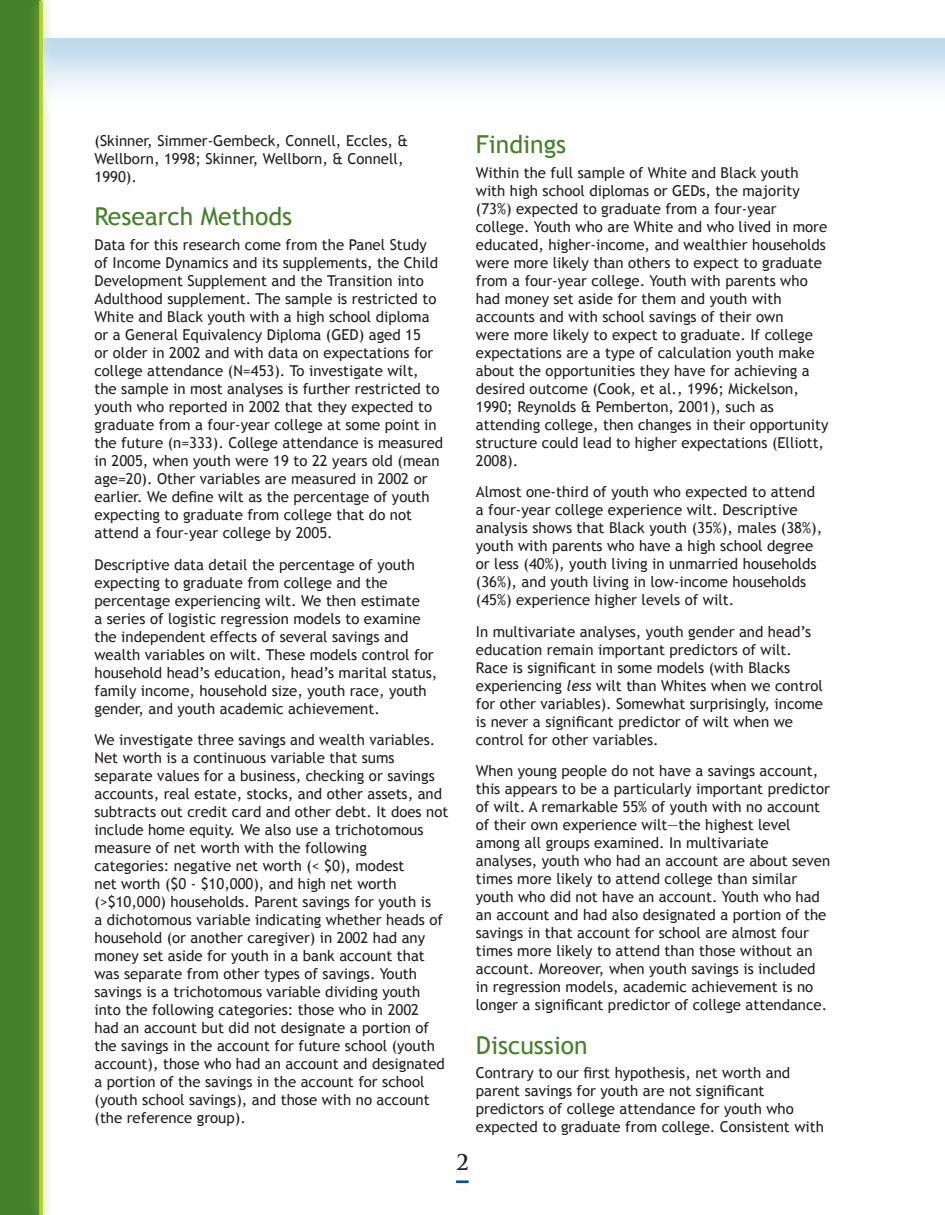
<style>
.page{position:relative;width:945px;height:1215px;background:#fff}
.page>*{position:absolute;margin:0;border:0;box-sizing:border-box;transform-origin:0 0}
.t1{font:24.75px "Trebuchet MS";color:#45802a}
.t2{font:700 21px "Trajan Pro";color:#231f20}
.t3{font:15px/18px "Trebuchet MS";color:#231f20}
.s1{font-style:italic}
</style>
<div class="page">
<div style="left:0;top:0;width:41px;height:1215px;background:#45802a"></div>
<img style="left:32px;top:0;width:9px;height:1215px">
<svg style="left:39px;top:1px;width:4px;height:1214px;background:#afcf38"></svg>
<svg style="left:456px;top:1180px;width:13px;height:3px"></svg>
<p class="t3" style="left:94px;top:132px;width:315px">(Skinner, Simmer-Gembeck, Connell, Eccles, &amp;<br>Wellborn, 1998; Skinner, Wellborn, &amp; Connell,<br>1990).</p>
<h1 class="t1" style="left:94px;top:202px;width:199px">Research Methods</h1>
<p class="t3" style="left:94px;top:236px;width:350px">Data for this research come from the Panel Study of Income Dynamics and its supplements, the Child Development Supplement and the Transition into Adulthood supplement. The sample is restricted to White and Black youth with a high school diploma or a General Equivalency Diploma (GED) aged 15<br>or older in 2002 and with data on expectations for college attendance (N=453). To investigate wilt, the sample in most analyses is further restricted to youth who reported in 2002 that they expected to graduate from a four-year college at some point in the future (n=333). College attendance is measured in 2005, when youth were 19 to 22 years old (mean age=20). Other variables are measured in 2002 or earlier. We define wilt as the percentage of youth expecting to graduate from college that do not attend a four-year college by 2005.</p>
<p class="t3" style="left:94px;top:555px;width:344px">Descriptive data detail the percentage of youth expecting to graduate from college and the percentage experiencing wilt. We then estimate<br>a series of logistic regression models to examine the independent effects of several savings and wealth variables on wilt. These models control for household head’s education, head’s marital status, family income, household size, youth race, youth gender, and youth academic achievement.</p>
<p class="t3" style="left:94px;top:731px;width:355px">We investigate three savings and wealth variables.<br>Net worth is a continuous variable that sums separate values for a business, checking or savings accounts, real estate, stocks, and other assets, and subtracts out credit card and other debt. It does not include home equity. We also use a trichotomous measure of net worth with the following<br>categories: negative net worth (&lt; $0), modest<br>net worth ($0 - $10,000), and high net worth (&gt;$10,000) households. Parent savings for youth is<br>a dichotomous variable indicating whether heads of household (or another caregiver) in 2002 had any money set aside for youth in a bank account that was separate from other types of savings. Youth savings is a trichotomous variable dividing youth into the following categories: those who in 2002<br>had an account but did not designate a portion of the savings in the account for future school (youth account), those who had an account and designated a portion of the savings in the account for school (youth school savings), and those with no account (the reference group).</p>
<h2 class="t2" style="left:456px;top:1149px;width:14px">2</h2>
<h1 class="t1" style="left:476px;top:130px;width:92px">Findings</h1>
<p class="t3" style="left:476px;top:164px;width:354px">Within the full sample of White and Black youth with high school diplomas or GEDs, the majority (73%) expected to graduate from a four-year college. Youth who are White and who lived in more educated, higher-income, and wealthier households were more likely than others to expect to graduate from a four-year college. Youth with parents who had money set aside for them and youth with accounts and with school savings of their own<br>were more likely to expect to graduate. If college expectations are a type of calculation youth make about the opportunities they have for achieving a desired outcome (Cook, et al., 1996; Mickelson, 1990; Reynolds &amp; Pemberton, 2001), such as attending college, then changes in their opportunity structure could lead to higher expectations (Elliott, 2008).</p>
<p class="t3" style="left:476px;top:483px;width:348px">Almost one-third of youth who expected to attend a four-year college experience wilt. Descriptive analysis shows that Black youth (35%), males (38%), youth with parents who have a high school degree or less (40%), youth living in unmarried households (36%), and youth living in low-income households (45%) experience higher levels of wilt.</p>
<p class="t3" style="left:476px;top:623px;width:349px">In multivariate analyses, youth gender and head’s education remain important predictors of wilt.<br>Race is significant in some models (with Blacks experiencing <span class="s1">less</span> wilt than Whites when we control for other variables). Somewhat surprisingly, income is never a significant predictor of wilt when we control for other variables.</p>
<p class="t3" style="left:476px;top:762px;width:356px">When young people do not have a savings account, this appears to be a particularly important predictor of wilt. A remarkable 55% of youth with no account of their own experience wilt—the highest level among all groups examined. In multivariate analyses, youth who had an account are about seven times more likely to attend college than similar youth who did not have an account. Youth who had an account and had also designated a portion of the savings in that account for school are almost four times more likely to attend than those without an account. Moreover, when youth savings is included in regression models, academic achievement is no longer a significant predictor of college attendance.</p>
<h1 class="t1" style="left:476px;top:1030px;width:113px">Discussion</h1>
<p class="t3" style="left:476px;top:1064px;width:350px">Contrary to our first hypothesis, net worth and parent savings for youth are not significant predictors of college attendance for youth who expected to graduate from college. Consistent with</p>
</div>
